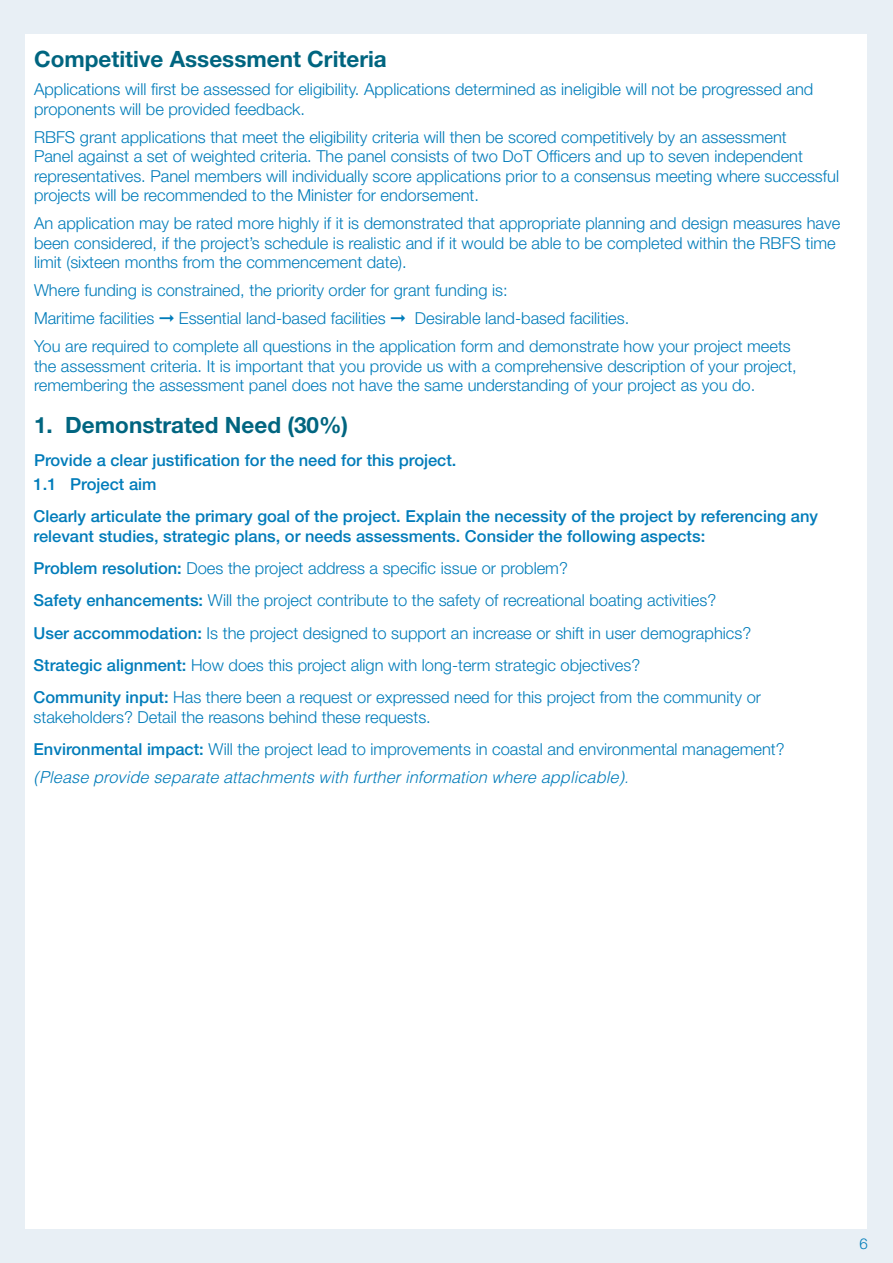
<style>
.page{position:relative;width:893px;height:1263px;background:#e8eff5}
.page>*{position:absolute;margin:0;border:0;box-sizing:border-box;transform-origin:0 0}
.H2_Blue7461{font:700 22.5px "Helvetica Neue LT Std";color:#006580}
.Body{font:300 16.5px/19.5px "Helvetica Neue LT Std";color:#007cba}
.t1{font:500 16.5px/19.5px "Helvetica Neue LT Std";color:#007cba}
.Body-2{font:italic 300 16.5px "Helvetica LT Std";color:#007cba}
.t2{font:300 15px "Helvetica Neue LT Std";color:#007cba}
.s1{font-weight:500}
</style>
<div class="page">
<div style="left:26px;top:34px;width:841px;height:1195px;background:#fff"></div>
<h2 class="H2_Blue7461" style="left:34px;top:45px;width:354px">Competitive Assessment Criteria</h2>
<p class="Body" style="left:34px;top:79px;width:781px">Applications will first be assessed for eligibility. Applications determined as ineligible will not be progressed and proponents will be provided feedback.</p>
<p class="Body" style="left:34px;top:127px;width:806px">RBFS grant applications that meet the eligibility criteria will then be scored competitively by an assessment<br>Panel against a set of weighted criteria. The panel consists of two DoT Officers and up to seven independent representatives. Panel members will individually score applications prior to a consensus meeting where successful projects will be recommended to the Minister for endorsement.</p>
<p class="Body" style="left:34px;top:213px;width:808px">An application may be rated more highly if it is demonstrated that appropriate planning and design measures have been considered, if the project’s schedule is realistic and if it would be able to be completed within the RBFS time limit (sixteen months from the commencement date).</p>
<p class="Body" style="left:34px;top:280px;width:475px">Where funding is constrained, the priority order for grant funding is:</p>
<p class="Body" style="left:34px;top:308px;width:597px">Maritime facilities ➞ Essential land-based facilities ➞ Desirable land-based facilities.</p>
<p class="Body" style="left:34px;top:336px;width:764px">You are required to complete all questions in the application form and demonstrate how your project meets the assessment criteria. It is important that you provide us with a comprehensive description of your project, remembering the assessment panel does not have the same understanding of your project as you do.</p>
<h2 class="H2_Blue7461" style="left:34px;top:411px;width:316px">1. Demonstrated Need (30%)</h2>
<h3 class="t1" style="left:34px;top:450px;width:424px">Provide a clear justification for the need for this project.</h3>
<h3 class="t1" style="left:34px;top:474px;width:124px">1.1 Project aim</h3>
<h3 class="t1" style="left:34px;top:507px;width:786px">Clearly articulate the primary goal of the project. Explain the necessity of the project by referencing any relevant studies, strategic plans, or needs assessments. Consider the following aspects:</h3>
<h3 class="Body" style="left:34px;top:558px;width:536px"><span class="s1">Problem resolution:</span> Does the project address a specific issue or problem?</h3>
<h3 class="Body" style="left:34px;top:590px;width:684px"><span class="s1">Safety enhancements:</span> Will the project contribute to the safety of recreational boating activities?</h3>
<h3 class="Body" style="left:34px;top:623px;width:719px"><span class="s1">User accommodation:</span> Is the project designed to support an increase or shift in user demographics?</h3>
<h3 class="Body" style="left:34px;top:655px;width:608px"><span class="s1">Strategic alignment:</span> How does this project align with long-term strategic objectives?</h3>
<h3 class="Body" style="left:34px;top:687px;width:729px"><span class="s1">Community input:</span> Has there been a request or expressed need for this project from the community or stakeholders? Detail the reasons behind these requests.</h3>
<h3 class="Body" style="left:34px;top:739px;width:753px"><span class="s1">Environmental impact:</span> Will the project lead to improvements in coastal and environmental management?</h3>
<p class="Body-2" style="left:34px;top:767px;width:597px">(Please provide separate attachments with further information where applicable).</p>
<p class="t2" style="left:859px;top:1235px;width:10px">6</p>
</div>
